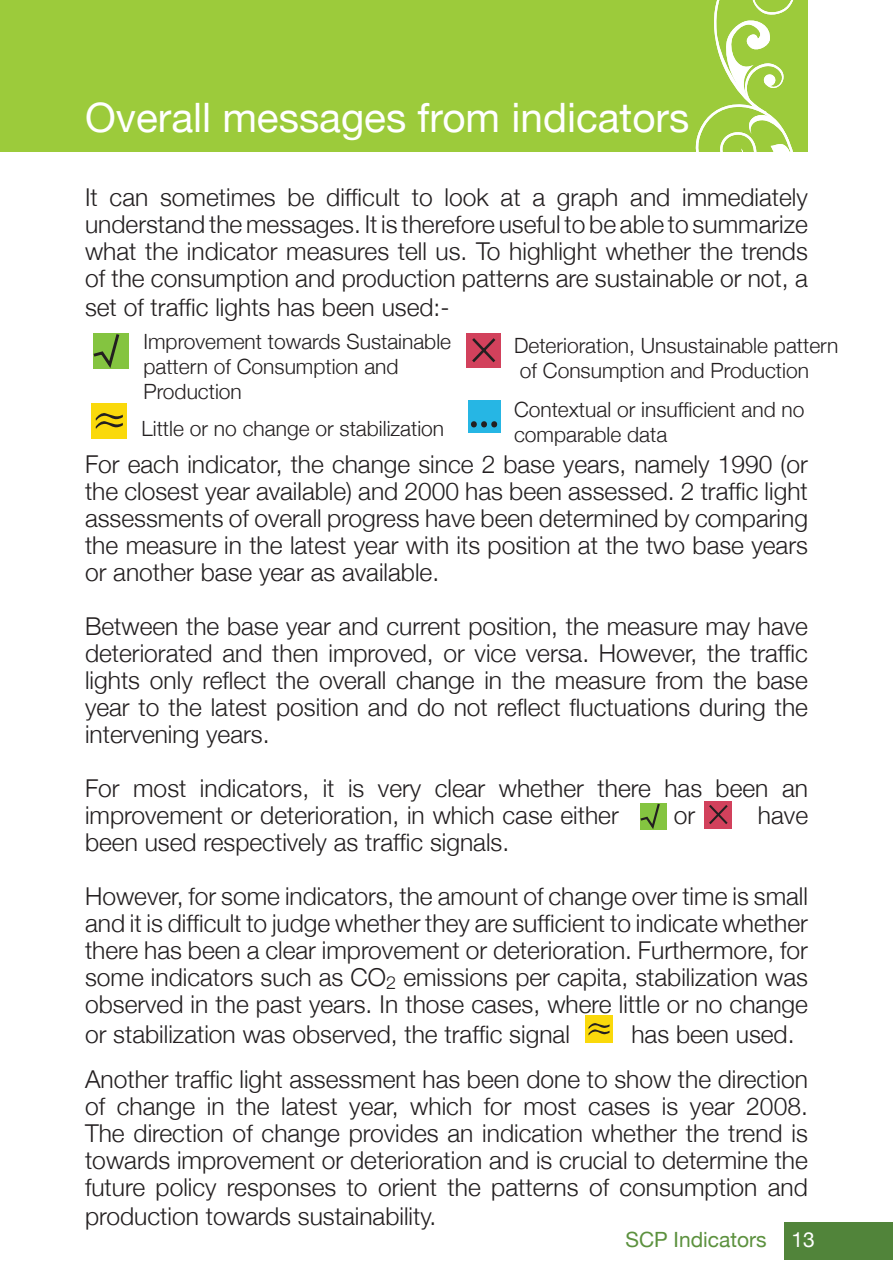
<style>
.page{position:relative;width:893px;height:1276px;background:#fff}
.page>*{position:absolute;margin:0;border:0;box-sizing:border-box;transform-origin:0 0}
.t1{font:40.5px "Helvetica Neue";color:#fff}
.t2{font:300 24.6px/27px "Helvetica Neue";color:#231f20;text-align:justify}
.t3{font:300 21px/25.2px "Helvetica Neue";color:#231f20}
.t4{font:21px "Helvetica Neue";color:#5c913e}
.s1{color:#fff}
</style>
<div class="page">
<div style="left:785px;top:1222px;width:108px;height:37px;background:#51843a"></div>
<div style="left:0;top:0;width:808px;height:152px;background:#9ccb3b"></div>
<svg style="left:695px;top:0;width:99px;height:152px"></svg>
<div style="left:94px;top:333px;width:35px;height:36px;background:#84c440"></div>
<svg style="left:93px;top:333px;width:27px;height:36px"></svg>
<div style="left:466px;top:333px;width:35px;height:34px;background:#d2415c"></div>
<svg style="left:472px;top:338px;width:24px;height:25px"></svg>
<div style="left:468px;top:401px;width:32px;height:32px;background:#26b6e4"></div>
<svg style="left:471px;top:421px;width:26px;height:6px"></svg>
<div style="left:91px;top:403px;width:36px;height:36px;background:#fad90b"></div>
<svg style="left:95px;top:413px;width:28px;height:16px"></svg>
<div style="left:641px;top:803px;width:26px;height:26px;background:#84c440"></div>
<svg style="left:640px;top:803px;width:21px;height:27px"></svg>
<div style="left:704px;top:801px;width:28px;height:27px;background:#d2415c"></div>
<svg style="left:709px;top:805px;width:19px;height:19px"></svg>
<div style="left:585px;top:1015px;width:28px;height:28px;background:#fad90b"></div>
<svg style="left:588px;top:1023px;width:22px;height:12px"></svg>
<p class="t1" style="left:85px;top:94px;width:606px">Overall messages from indicators</p>
<p class="t2" style="left:85px;top:183px;width:724px">It can sometimes be difficult to look at a graph and immediately understand the messages. It is therefore useful to be able to summarize what the indicator measures tell us. To highlight whether the trends of the consumption and production patterns are sustainable or not, a</p>
<p class="t2" style="left:85px;top:293px;width:366px">set of traffic lights has been used:-</p>
<p class="t3" style="left:143px;top:328px;width:309px">Improvement towards Sustainable pattern of Consumption and<br>Production</p>
<p class="t3" style="left:514px;top:332px;width:326px">Deterioration, Unsustainable pattern</p>
<p class="t3" style="left:520px;top:357px;width:291px">of Consumption and Production</p>
<p class="t3" style="left:514px;top:396px;width:292px">Contextual or insufficient and no comparable data</p>
<p class="t3" style="left:142px;top:416px;width:304px">Little or no change or stabilization</p>
<p class="t2" style="left:85px;top:450px;width:724px">For each indicator, the change since 2 base years, namely 1990 (or the closest year available) and 2000 has been assessed. 2 traffic light assessments of overall progress have been determined by comparing the measure in the latest year with its position at the two base years or another base year as available.</p>
<p class="t2" style="left:85px;top:612px;width:724px">Between the base year and current position, the measure may have deteriorated and then improved, or vice versa. However, the traffic lights only reflect the overall change in the measure from the base year to the latest position and do not reflect fluctuations during the intervening years.</p>
<p class="t2" style="left:85px;top:774px;width:724px">For most indicators, it is very clear whether there has been an improvement or deterioration, in which case either</p>
<p class="t2" style="left:674px;top:801px;width:23px">or</p>
<p class="t2" style="left:758px;top:801px;width:52px">have</p>
<p class="t2" style="left:85px;top:828px;width:426px">been used respectively as traffic signals.</p>
<p class="t2" style="left:85px;top:882px;width:724px">However, for some indicators, the amount of change over time is small and it is difficult to judge whether they are sufficient to indicate whether there has been a clear improvement or deterioration. Furthermore, for some indicators such as CO<sub>2</sub> emissions per capita, stabilization was observed in the past years. In those cases, where little or no change</p>
<p class="t2" style="left:85px;top:1019px;width:486px">or stabilization was observed, the traffic signal</p>
<p class="t2" style="left:631px;top:1019px;width:165px">has been used.</p>
<p class="t2" style="left:85px;top:1064px;width:724px">Another traffic light assessment has been done to show the direction of change in the latest year, which for most cases is year 2008.<br>The direction of change provides an indication whether the trend is towards improvement or deterioration and is crucial to determine the future policy responses to orient the patterns of consumption and</p>
<p class="t2" style="left:85px;top:1202px;width:353px">production towards sustainability.</p>
<p class="t4" style="left:625px;top:1226px;width:191px">SCP Indicators <span class="s1">13</span></p>
</div>
